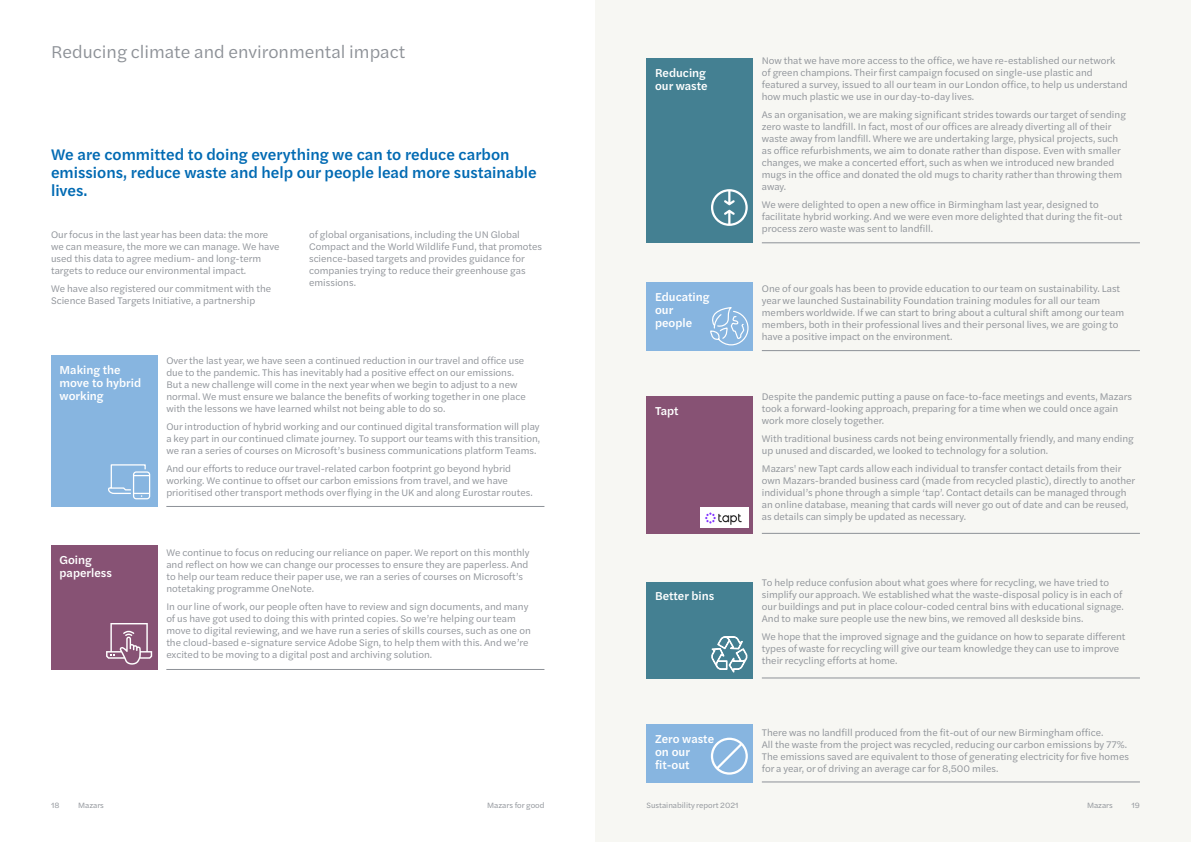
<style>
.page{position:relative;width:1191px;height:842px;background:#fff}
.page>*{position:absolute;margin:0;border:0;box-sizing:border-box;transform-origin:0 0}
.t1{font:18px "Halyard Text";color:#8d9197}
.t2{font:500 16px/18px "Halyard Text";color:#006ab3}
.t3{font:500 12px/13px "Halyard Text";color:#fff}
.t4{font:10px/12px "Halyard Text";color:#8d9197}
.t5{font:8px "Halyard Text";color:#8d9197}
</style>
<div class="page">
<div style="left:595px;top:0;width:596px;height:842px;background:#f7f7f3"></div>
<div style="left:51px;top:355px;width:107px;height:151px;background:#87b5e0"></div>
<div style="left:51px;top:546px;width:107px;height:124px;background:#875274"></div>
<div style="left:646px;top:396px;width:107px;height:138px;background:#875274"></div>
<div style="left:646px;top:59px;width:107px;height:184px;background:#448092"></div>
<div style="left:646px;top:582px;width:107px;height:96px;background:#448092"></div>
<div style="left:646px;top:283px;width:107px;height:68px;background:#87b5e0"></div>
<div style="left:646px;top:724px;width:107px;height:58px;background:#87b5e0"></div>
<hr style="left:166px;top:506px;width:378px;height:1px;background:#8d9197">
<hr style="left:166px;top:669px;width:378px;height:1px;background:#8d9197">
<hr style="left:762px;top:533px;width:378px;height:1px;background:#8d9197">
<hr style="left:762px;top:243px;width:378px;height:1px;background:#8d9197">
<hr style="left:762px;top:678px;width:378px;height:1px;background:#8d9197">
<hr style="left:762px;top:350px;width:378px;height:1px;background:#8d9197">
<hr style="left:762px;top:782px;width:378px;height:1px;background:#8d9197">
<div style="left:133px;top:471px;width:17px;height:28px;border:1px solid #fff;border-radius:3px"></div>
<svg style="left:108px;top:464px;width:42px;height:34px"></svg>
<svg style="left:106px;top:623px;width:46px;height:42px"></svg>
<svg style="left:711px;top:189px;width:36px;height:37px"></svg>
<svg style="left:710px;top:307px;width:39px;height:39px"></svg>
<img style="left:700px;top:507px;width:48px;height:20px">
<svg style="left:711px;top:636px;width:37px;height:37px"></svg>
<svg style="left:711px;top:738px;width:37px;height:37px"></svg>
<h1 class="t1" style="left:51px;top:39px;width:356px">Reducing climate and environmental impact</h1>
<h2 class="t2" style="left:51px;top:145px;width:487px">We are committed to doing everything we can to reduce carbon emissions, reduce waste and help our people lead more sustainable lives.</h2>
<p class="t4" style="left:51px;top:228px;width:230px">Our focus in the last year has been data: the more we can measure, the more we can manage. We have used this data to agree medium- and long-term targets to reduce our environmental impact.</p>
<p class="t4" style="left:51px;top:282px;width:222px">We have also registered our commitment with the<br>Science Based Targets Initiative, a partnership</p>
<p class="t4" style="left:309px;top:228px;width:234px">of global organisations, including the UN Global Compact and the World Wildlife Fund, that promotes science-based targets and provides guidance for companies trying to reduce their greenhouse gas emissions.</p>
<p class="t3" style="left:60px;top:362px;width:83px">Making the move to hybrid working</p>
<p class="t3" style="left:60px;top:553px;width:54px">Going paperless</p>
<p class="t4" style="left:166px;top:354px;width:361px">Over the last year, we have seen a continued reduction in our travel and office use due to the pandemic. This has inevitably had a positive effect on our emissions.<br>But a new challenge will come in the next year when we begin to adjust to a new normal. We must ensure we balance the benefits of working together in one place with the lessons we have learned whilst not being able to do so.</p>
<p class="t4" style="left:166px;top:420px;width:375px;text-align:justify">Our introduction of hybrid working and our continued digital transformation will play a key part in our continued climate journey. To support our teams with this transition, we ran a series of courses on Microsoft’s business communications platform Teams.</p>
<p class="t4" style="left:166px;top:462px;width:368px">And our efforts to reduce our travel-related carbon footprint go beyond hybrid working. We continue to offset our carbon emissions from travel, and we have prioritised other transport methods over flying in the UK and along Eurostar routes.</p>
<p class="t4" style="left:166px;top:546px;width:365px">We continue to focus on reducing our reliance on paper. We report on this monthly and reflect on how we can change our processes to ensure they are paperless. And to help our team reduce their paper use, we ran a series of courses on Microsoft’s notetaking programme OneNote.</p>
<p class="t4" style="left:166px;top:600px;width:366px">In our line of work, our people often have to review and sign documents, and many of us have got used to doing this with printed copies. So we’re helping our team move to digital reviewing, and we have run a series of skills courses, such as one on the cloud-based e-signature service Adobe Sign, to help them with this. And we’re excited to be moving to a digital post and archiving solution.</p>
<p class="t5" style="left:51px;top:800px;width:10px">18</p>
<p class="t5" style="left:78px;top:800px;width:27px">Mazars</p>
<p class="t5" style="left:487px;top:800px;width:59px">Mazars for good</p>
<p class="t3" style="left:655px;top:66px;width:54px">Reducing our waste</p>
<p class="t3" style="left:655px;top:290px;width:56px">Educating our people</p>
<p class="t3" style="left:655px;top:404px;width:25px">Tapt</p>
<p class="t3" style="left:655px;top:589px;width:61px">Better bins</p>
<p class="t3" style="left:655px;top:731px;width:61px">Zero waste on our fit-out</p>
<p class="t4" style="left:762px;top:54px;width:367px">Now that we have more access to the office, we have re-established our network<br>of green champions. Their first campaign focused on single-use plastic and featured a survey, issued to all our team in our London office, to help us understand how much plastic we use in our day-to-day lives.</p>
<p class="t4" style="left:762px;top:108px;width:365px">As an organisation, we are making significant strides towards our target of sending zero waste to landfill. In fact, most of our offices are already diverting all of their waste away from landfill. Where we are undertaking large, physical projects, such as office refurbishments, we aim to donate rather than dispose. Even with smaller changes, we make a concerted effort, such as when we introduced new branded mugs in the office and donated the old mugs to charity rather than throwing them away.</p>
<p class="t4" style="left:762px;top:198px;width:362px">We were delighted to open a new office in Birmingham last year, designed to facilitate hybrid working. And we were even more delighted that during the fit-out process zero waste was sent to landfill.</p>
<p class="t4" style="left:762px;top:282px;width:364px">One of our goals has been to provide education to our team on sustainability. Last year we launched Sustainability Foundation training modules for all our team members worldwide. If we can start to bring about a cultural shift among our team members, both in their professional lives and their personal lives, we are going to have a positive impact on the environment.</p>
<p class="t4" style="left:762px;top:390px;width:372px">Despite the pandemic putting a pause on face-to-face meetings and events, Mazars took a forward-looking approach, preparing for a time when we could once again work more closely together.</p>
<p class="t4" style="left:762px;top:432px;width:373px">With traditional business cards not being environmentally friendly, and many ending up unused and discarded, we looked to technology for a solution.</p>
<p class="t4" style="left:762px;top:462px;width:375px">Mazars' new Tapt cards allow each individual to transfer contact details from their own Mazars-branded business card (made from recycled plastic), directly to another individual’s phone through a simple ‘tap’. Contact details can be managed through an online database, meaning that cards will never go out of date and can be reused, as details can simply be updated as necessary.</p>
<p class="t4" style="left:762px;top:576px;width:363px">To help reduce confusion about what goes where for recycling, we have tried to simplify our approach. We established what the waste-disposal policy is in each of our buildings and put in place colour-coded central bins with educational signage.<br>And to make sure people use the new bins, we removed all deskside bins.</p>
<p class="t4" style="left:762px;top:630px;width:365px">We hope that the improved signage and the guidance on how to separate different types of waste for recycling will give our team knowledge they can use to improve their recycling efforts at home.</p>
<p class="t4" style="left:762px;top:726px;width:369px">There was no landfill produced from the fit-out of our new Birmingham office.<br>All the waste from the project was recycled, reducing our carbon emissions by 77%.<br>The emissions saved are equivalent to those of generating electricity for five homes for a year, or of driving an average car for 8,500 miles.</p>
<p class="t5" style="left:646px;top:800px;width:93px">Sustainability report 2021</p>
<p class="t5" style="left:1087px;top:800px;width:27px">Mazars</p>
<p class="t5" style="left:1131px;top:800px;width:10px">19</p>
</div>
